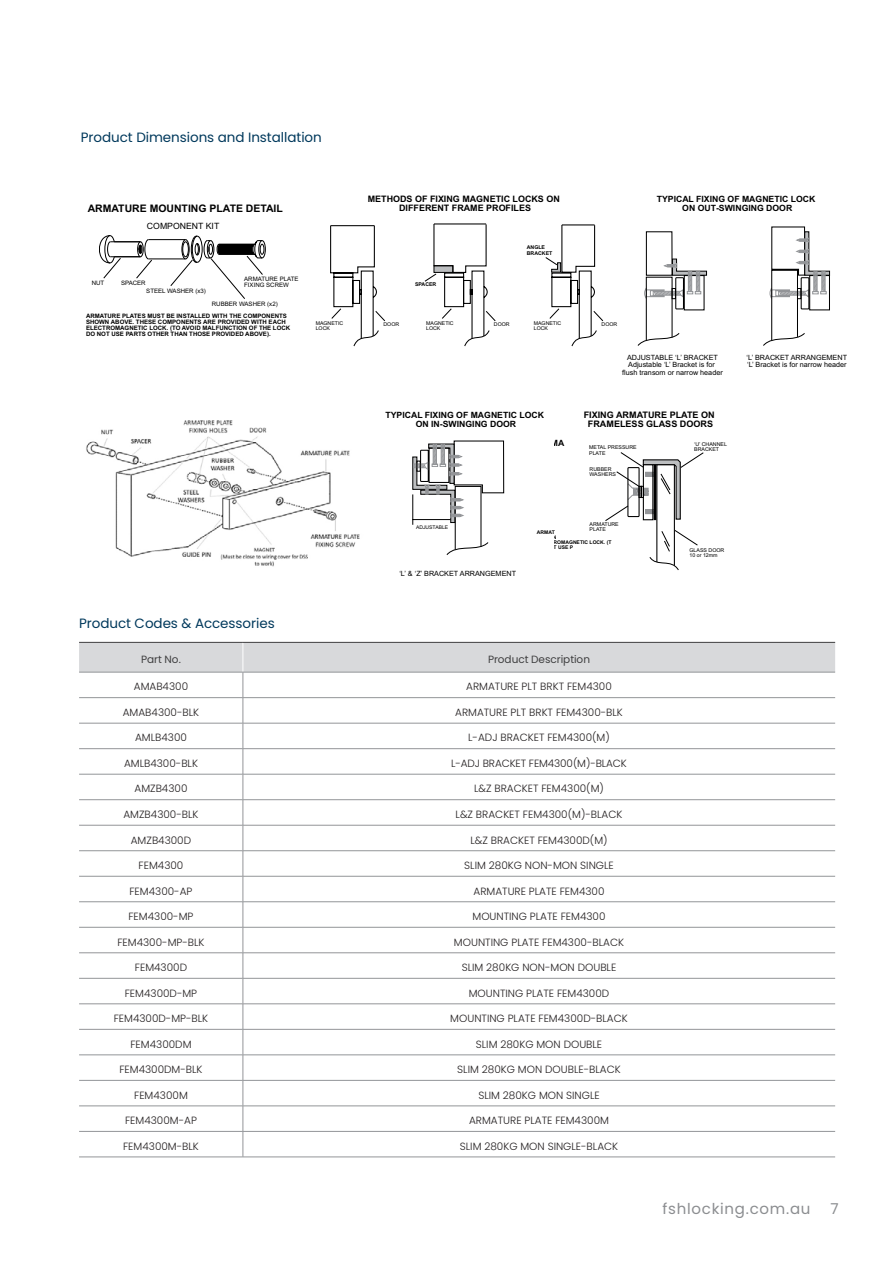
<style>
.page{position:relative;width:893px;height:1263px;background:#fff}
.page>*{position:absolute;margin:0;border:0;box-sizing:border-box;transform-origin:0 0}
.t1{font:15px "Poppins";letter-spacing:.05em;color:#8b8d90}
.t2{font:13.5px "Poppins";letter-spacing:-.005em;color:#00395c}
.t3{font:200 12.6px "Antenna";color:#231f20}
.t4{font:300 10.5px "Poppins";color:#231f20}
.t5{font:10.5px "Poppins";letter-spacing:-.005em;color:#3e3e3f}
.t6{font:700 10.35px "Arial";color:#000}
.t7{font:700 9px/9px "Arial";color:#000;text-align:center}
.t8{font:700 8.85px/8.9px "Arial";color:#000;text-align:center}
.t9{font:700 8.7px/8.7px "Arial";color:#000;text-align:center}
.t10{font:8.7px "Arial";color:#000}
.t11{font:7.2px/7.2px "Arial";color:#000;text-align:center}
.t12{font:700 6px/6px "Arial";color:#000}
.t13{font:6px/6px "Arial";color:#000}
.t14{font:5.25px/5.2px "Arial";color:#000}
.t15{font:700 5.25px/5.2px "Arial";color:#000}
.t16{font:700 5.1px/5.1px "Arial";color:#000}
.t17{font:5.1px "Arial";color:#000}
</style>
<div class="page">
<svg style="left:79px;top:642px;width:756px;height:515px"></svg>
<hr style="left:79px;top:1157px;width:164px;height:1px;background:#939598">
<hr style="left:243px;top:1157px;width:592px;height:1px;background:#939598">
<svg style="left:330px;top:223px;width:274px;height:124px"></svg>
<hr style="left:331px;top:225px;width:43px;height:1px;background:#000">
<hr style="left:434px;top:223px;width:52px;height:1px;background:#000">
<hr style="left:562px;top:224px;width:33px;height:1px;background:#000">
<img style="left:86px;top:420px;width:274px;height:147px">
<svg style="left:637px;top:231px;width:70px;height:115px"></svg>
<div style="left:672px;top:288px;width:4px;height:11px;border:1px solid #000"></div>
<svg style="left:763px;top:226px;width:67px;height:120px"></svg>
<svg style="left:99px;top:235px;width:167px;height:64px"></svg>
<svg style="left:412px;top:440px;width:93px;height:115px"></svg>
<svg style="left:605px;top:452px;width:99px;height:118px"></svg>
<p class="t2" style="left:81px;top:129px;width:243px">Product Dimensions and Installation</p>
<p class="t6" style="left:88px;top:201px;width:197px">ARMATURE MOUNTING PLATE DETAIL</p>
<p class="t10" style="left:147px;top:220px;width:74px">COMPONENT KIT</p>
<p class="t13" style="left:92px;top:279px;width:14px">NUT</p>
<p class="t13" style="left:121px;top:280px;width:26px">SPACER</p>
<p class="t13" style="left:146px;top:288px;width:61px">STEEL WASHER (x3)</p>
<p class="t13" style="left:244px;top:276px;width:56px">ARMATURE PLATE<br>FIXING SCREW</p>
<p class="t8" style="left:368px;top:195px;width:194px">METHODS OF FIXING MAGNETIC LOCKS ON<br>DIFFERENT FRAME PROFILES</p>
<p class="t15" style="left:415px;top:282px;width:23px">SPACER</p>
<p class="t15" style="left:527px;top:245px;width:27px">ANGLE<br>BRACKET</p>
<p class="t13" style="left:212px;top:301px;width:67px">RUBBER WASHER (x2)</p>
<p class="t12" style="left:86px;top:313px;width:206px">ARMATURE PLATES MUST BE INSTALLED WITH THE COMPONENTS SHOWN ABOVE. THESE COMPONENTS ARE PROVIDED WITH EACH ELECTROMAGNETIC LOCK. (TO AVOID MALFUNCTION OF THE LOCK DO NOT USE PARTS OTHER THAN THOSE PROVIDED ABOVE).</p>
<p class="t14" style="left:316px;top:320px;width:29px">MAGNETIC<br>LOCK</p>
<p class="t14" style="left:426px;top:320px;width:29px">MAGNETIC</p>
<p class="t14" style="left:494px;top:322px;width:17px">DOOR</p>
<p class="t14" style="left:426px;top:325px;width:16px">LOCK</p>
<p class="t14" style="left:383px;top:322px;width:17px">DOOR</p>
<p class="t14" style="left:534px;top:320px;width:29px">MAGNETIC</p>
<p class="t14" style="left:602px;top:322px;width:17px">DOOR</p>
<p class="t14" style="left:534px;top:325px;width:16px">LOCK</p>
<p class="t9" style="left:657px;top:195px;width:160px">TYPICAL FIXING OF MAGNETIC LOCK<br>ON OUT-SWINGING DOOR</p>
<p class="t11" style="left:622px;top:354px;width:102px">ADJUSTABLE ‘L’ BRACKET<br>Adjustable ‘L’ Bracket is for flush transom or narrow header</p>
<p class="t9" style="left:385px;top:411px;width:160px">TYPICAL FIXING OF MAGNETIC LOCK<br>ON IN-SWINGING DOOR</p>
<p class="t7" style="left:584px;top:411px;width:133px">FIXING ARMATURE PLATE ON<br>FRAMELESS GLASS DOORS</p>
<p class="t9" style="left:538px;top:439px;width:28px">ARMA</p>
<p class="t14" style="left:589px;top:445px;width:49px">METAL PRESSURE<br>PLATE</p>
<p class="t14" style="left:694px;top:441px;width:34px">‘U’ CHANNEL<br>BRACKET</p>
<p class="t14" style="left:589px;top:467px;width:28px">RUBBER<br>WASHERS</p>
<p class="t17" style="left:416px;top:524px;width:34px">ADJUSTABLE</p>
<p class="t16" style="left:537px;top:530px;width:19px">ARMAT</p>
<p class="t14" style="left:590px;top:522px;width:31px">ARMATURE</p>
<p class="t14" style="left:590px;top:527px;width:18px">PLATE</p>
<p class="t11" style="left:399px;top:570px;width:118px">‘L’ &amp; ‘Z’ BRACKET ARRANGEMENT</p>
<p class="t16" style="left:537px;top:540px;width:76px">ELECTROMAGNETIC LOCK. (T<br>DO NOT USE P</p>
<p class="t2" style="left:79px;top:616px;width:197px">Product Codes &amp; Accessories</p>
<p class="t5" style="left:141px;top:653px;width:41px">Part No.</p>
<p class="t5" style="left:488px;top:653px;width:104px">Product Description</p>
<p class="t4" style="left:134px;top:681px;width:56px">AMAB4300</p>
<p class="t4" style="left:466px;top:681px;width:147px">ARMATURE PLT BRKT FEM4300</p>
<p class="t4" style="left:123px;top:706px;width:78px">AMAB4300-BLK</p>
<p class="t4" style="left:455px;top:706px;width:169px">ARMATURE PLT BRKT FEM4300-BLK</p>
<p class="t4" style="left:135px;top:732px;width:53px">AMLB4300</p>
<p class="t4" style="left:468px;top:732px;width:143px">L-ADJ BRACKET FEM4300(M)</p>
<p class="t4" style="left:124px;top:757px;width:75px">AMLB4300-BLK</p>
<p class="t4" style="left:451px;top:757px;width:177px">L-ADJ BRACKET FEM4300(M)-BLACK</p>
<p class="t4" style="left:134px;top:783px;width:54px">AMZB4300</p>
<p class="t4" style="left:474px;top:783px;width:131px">L&amp;Z BRACKET FEM4300(M)</p>
<p class="t4" style="left:123px;top:808px;width:77px">AMZB4300-BLK</p>
<p class="t4" style="left:456px;top:808px;width:168px">L&amp;Z BRACKET FEM4300(M)-BLACK</p>
<p class="t4" style="left:131px;top:834px;width:62px">AMZB4300D</p>
<p class="t4" style="left:470px;top:834px;width:139px">L&amp;Z BRACKET FEM4300D(M)</p>
<p class="t4" style="left:139px;top:859px;width:46px">FEM4300</p>
<p class="t4" style="left:464px;top:859px;width:151px">SLIM 280KG NON-MON SINGLE</p>
<p class="t4" style="left:129px;top:885px;width:65px">FEM4300-AP</p>
<p class="t4" style="left:473px;top:885px;width:133px">ARMATURE PLATE FEM4300</p>
<p class="t4" style="left:128px;top:910px;width:67px">FEM4300-MP</p>
<p class="t4" style="left:472px;top:910px;width:135px">MOUNTING PLATE FEM4300</p>
<p class="t4" style="left:117px;top:936px;width:89px">FEM4300-MP-BLK</p>
<p class="t4" style="left:454px;top:936px;width:172px">MOUNTING PLATE FEM4300-BLACK</p>
<p class="t4" style="left:135px;top:961px;width:54px">FEM4300D</p>
<p class="t4" style="left:462px;top:961px;width:156px">SLIM 280KG NON-MON DOUBLE</p>
<p class="t4" style="left:125px;top:987px;width:74px">FEM4300D-MP</p>
<p class="t4" style="left:469px;top:987px;width:142px">MOUNTING PLATE FEM4300D</p>
<p class="t4" style="left:114px;top:1012px;width:96px">FEM4300D-MP-BLK</p>
<p class="t4" style="left:450px;top:1012px;width:179px">MOUNTING PLATE FEM4300D-BLACK</p>
<p class="t4" style="left:130px;top:1038px;width:63px">FEM4300DM</p>
<p class="t4" style="left:476px;top:1038px;width:128px">SLIM 280KG MON DOUBLE</p>
<p class="t4" style="left:119px;top:1063px;width:85px">FEM4300DM-BLK</p>
<p class="t4" style="left:457px;top:1063px;width:165px">SLIM 280KG MON DOUBLE-BLACK</p>
<p class="t4" style="left:134px;top:1089px;width:55px">FEM4300M</p>
<p class="t4" style="left:478px;top:1089px;width:123px">SLIM 280KG MON SINGLE</p>
<p class="t4" style="left:125px;top:1114px;width:73px">FEM4300M-AP</p>
<p class="t4" style="left:469px;top:1114px;width:141px">ARMATURE PLATE FEM4300M</p>
<p class="t4" style="left:123px;top:1140px;width:77px">FEM4300M-BLK</p>
<p class="t4" style="left:460px;top:1140px;width:160px">SLIM 280KG MON SINGLE-BLACK</p>
<p class="t3" style="left:75px;top:930px;width:88px">FEM4300-MP</p>
<p class="t14" style="left:689px;top:547px;width:36px">GLASS DOOR<br>10 or 12mm</p>
<p class="t11" style="left:746px;top:354px;width:102px;text-align:left">‘L’ BRACKET ARRANGEMENT ‘L’ Bracket is for narrow header</p>
<h1 class="t1" style="left:662px;top:1200px;width:150px">fshlocking.com.au</h1>
<h1 class="t1" style="left:830px;top:1200px;width:10px">7</h1>
</div>
